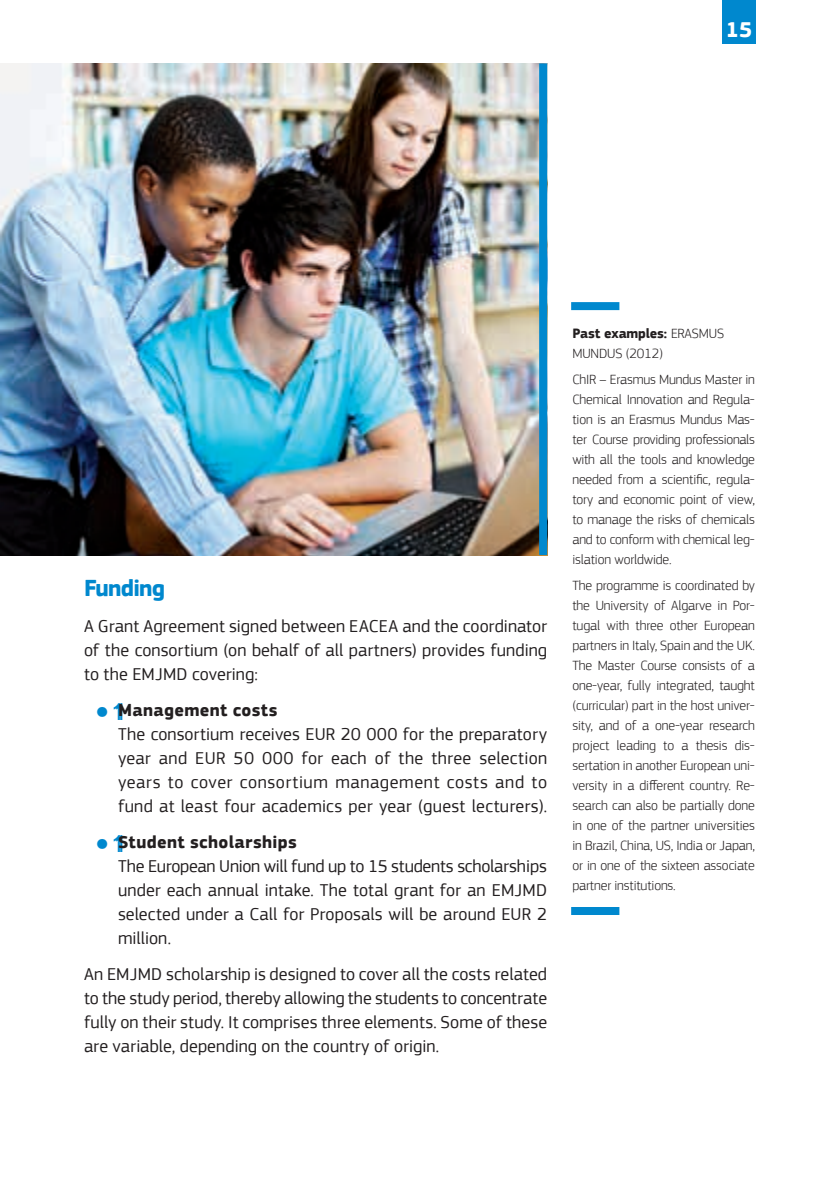
<style>
.page{position:relative;width:840px;height:1191px;background:#fff}
.page>*{position:absolute;margin:0;border:0;box-sizing:border-box;transform-origin:0 0}
.t1{font:700 24px "EC Square Sans Pro";letter-spacing:-.035em;color:#0088ce}
.t2{font:700 22px "EC Square Sans Pro";color:#fff}
.t3{font:18px/24px "EC Square Sans Pro";letter-spacing:.005em;color:#231f20;text-align:justify}
.t4{font:700 18px "EC Square Sans Pro";letter-spacing:.02em;color:#231f20}
.t5{font:300 14px/20px "EC Square Sans Pro";letter-spacing:-.01em;color:#231f20;text-align:justify}
.s1{font-weight:700}
</style>
<div class="page">
<img style="left:0;top:63px;width:539px;height:492px">
<div style="left:571px;top:302px;width:48px;height:8px;background:#0088ce"></div>
<div style="left:571px;top:907px;width:48px;height:8px;background:#0088ce"></div>
<div style="left:539px;top:63px;width:8px;height:492px;background:#0088ce"></div>
<div style="left:721px;top:4px;width:34px;height:40px;background:#0088ce"></div>
<div style="left:721px;top:0;width:34px;height:10px;background:#0088ce"></div>
<h2 class="t2" style="left:725px;top:17px;width:28px">15</h2>
<h1 class="t1" style="left:84px;top:573px;width:82px">Funding</h1>
<p class="t3" style="left:84px;top:614px;width:464px">A Grant Agreement signed between EACEA and the coordinator of the consortium (on behalf of all partners) provides funding to the EMJMD covering:</p>
<p class="t4" style="left:118px;top:699px;width:161px">Management costs</p>
<p class="t3" style="left:118px;top:722px;width:430px">The consortium receives EUR 20 000 for the preparatory year and EUR 50 000 for each of the three selection years to cover consortium management costs and to fund at least four academics per year (guest lecturers).</p>
<p class="t4" style="left:118px;top:831px;width:180px">Student scholarships</p>
<p class="t3" style="left:118px;top:854px;width:430px">The European Union will fund up to 15 students scholarships under each annual intake. The total grant for an EMJMD selected under a Call for Proposals will be around EUR 2 million.</p>
<p class="t3" style="left:84px;top:962px;width:464px">An EMJMD scholarship is designed to cover all the costs related to the study period, thereby allowing the students to concentrate fully on their study. It comprises three elements. Some of these are variable, depending on the country of origin.</p>
<p class="t5" style="left:572px;top:323px;width:153px"><span class="s1">Past examples:</span> ERASMUS<br>MUNDUS (2012)</p>
<p class="t5" style="left:572px;top:369px;width:184px">ChIR – Erasmus Mundus Master in Chemical Innovation and Regula&shy;tion is an Erasmus Mundus Mas&shy;ter Course providing professionals with all the tools and knowledge needed from a scientific, regula&shy;tory and economic point of view, to manage the risks of chemicals and to conform with chemical leg&shy;islation worldwide.</p>
<p class="t5" style="left:572px;top:575px;width:184px">The programme is coordinated by the University of Algarve in Por&shy;tugal with three other European partners in Italy, Spain and the UK.<br>The Master Course consists of a one-year, fully integrated, taught (curricular) part in the host univer&shy;sity, and of a one-year research project leading to a thesis dis&shy;sertation in another European uni&shy;versity in a different country. Re&shy;search can also be partially done in one of the partner universities in Brazil, China, US, India or Japan, or in one of the sixteen associate partner institutions.</p>
</div>
